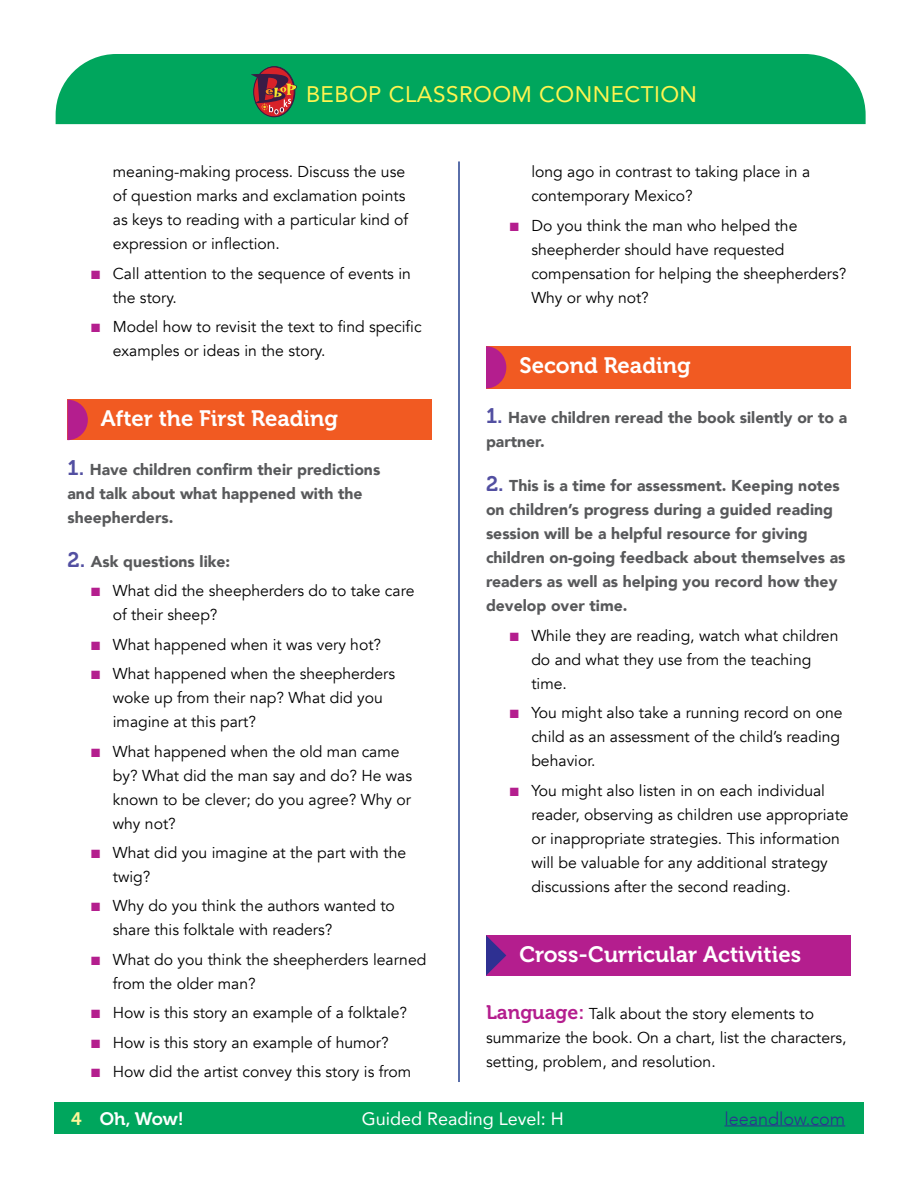
<style>
.page{position:relative;width:918px;height:1188px;background:#fff}
.page>*{position:absolute;margin:0;border:0;box-sizing:border-box;transform-origin:0 0}
.t1{font:22.5px "Avenir";letter-spacing:.02em;color:#fff450}
.t2{font:22.2px "Museo 700";color:#fff}
.t3{font:18px "Avenir";color:#fff}
.t4{font:300 18px "Avenir";color:#2e3092}
.t5{font:18px "Museo 700";color:#fff}
.t6{font:15.75px/24px "Avenir";color:#000}
.t7{font:900 15.75px/24px "Avenir";color:#58595b}
.s1{color:#b41e8e}
.s2{font-family:"Museo 700";font-weight:400;font-size:21px;color:#524fa1}
.s3{font-family:"Museo 700";font-size:19.5px;color:#b41e8e}
.s4{color:#fff799}
</style>
<div class="page">
<div style="left:68px;top:400px;width:364px;height:40px;background:#f15a22"></div>
<svg style="left:68px;top:400px;width:20px;height:40px"></svg>
<div style="left:486px;top:346px;width:364px;height:43px;background:#f15a22"></div>
<svg style="left:486px;top:346px;width:20px;height:42px"></svg>
<div style="left:486px;top:935px;width:364px;height:41px;background:#b41e8e"></div>
<svg style="left:486px;top:935px;width:20px;height:41px"></svg>
<hr style="left:458px;top:161px;width:2px;height:921px;background:#25408f">
<div style="left:56px;top:54px;width:810px;height:70px;background:#00a65d"></div>
<div style="left:54px;top:1103px;width:810px;height:31px;background:#00a65d"></div>
<hr style="left:725px;top:1125px;width:120px;height:1px;background:#2e3092">
<svg style="left:254px;top:67px;width:40px;height:50px"></svg>
<div style="left:253px;top:66px;width:42px;height:51px;border:1px solid #391b46;border-radius:50%"></div>
<svg style="left:251px;top:74px;width:46px;height:40px;background:#7a4c43"></svg>
<h1 class="t1" style="left:306px;top:76px;width:393px">BEBOP CLASSROOM CONNECTION</h1>
<p class="t6" style="left:113px;top:160px;width:297px">meaning-making process. Discuss the use of question marks and exclamation points as keys to reading with a particular kind of expression or inflection.</p>
<p class="t6" style="left:113px;top:261px;width:300px;text-indent:-22px"><span class="s1">■</span> Call attention to the sequence of events in the story.</p>
<p class="t6" style="left:113px;top:315px;width:310px;text-indent:-22px"><span class="s1">■</span> Model how to revisit the text to find specific examples or ideas in the story.</p>
<h2 class="t2" style="left:101px;top:406px;width:239px">After the First Reading</h2>
<p class="t7" style="left:68px;top:457px;width:314px"><span class="s2">1.</span> Have children confirm their predictions and talk about what happened with the sheepherders.</p>
<p class="t7" style="left:68px;top:549px;width:164px"><span class="s2">2.</span> Ask questions like:</p>
<p class="t6" style="left:113px;top:579px;width:303px;text-indent:-22px"><span class="s1">■</span> What did the sheepherders do to take care of their sheep?</p>
<p class="t6" style="left:91px;top:633px;width:291px"><span class="s1">■</span> What happened when it was very hot?</p>
<p class="t6" style="left:113px;top:662px;width:284px;text-indent:-22px"><span class="s1">■</span> What happened when the sheepherders woke up from their nap? What did you imagine at this part?</p>
<p class="t6" style="left:113px;top:739px;width:301px;text-indent:-22px"><span class="s1">■</span> What happened when the old man came by? What did the man say and do? He was known to be clever; do you agree? Why or why not?</p>
<p class="t6" style="left:113px;top:841px;width:295px;text-indent:-22px"><span class="s1">■</span> What did you imagine at the part with the twig?</p>
<p class="t6" style="left:113px;top:894px;width:284px;text-indent:-22px"><span class="s1">■</span> Why do you think the authors wanted to share this folktale with readers?</p>
<p class="t6" style="left:113px;top:948px;width:315px;text-indent:-22px"><span class="s1">■</span> What do you think the sheepherders learned from the older man?</p>
<p class="t6" style="left:91px;top:1001px;width:317px"><span class="s1">■</span> How is this story an example of a folktale?</p>
<p class="t6" style="left:91px;top:1030px;width:299px"><span class="s1">■</span> How is this story an example of humor?</p>
<p class="t6" style="left:91px;top:1060px;width:321px"><span class="s1">■</span> How did the artist convey this story is from</p>
<p class="t6" style="left:531px;top:160px;width:280px">long ago in contrast to taking place in a contemporary Mexico?</p>
<p class="t6" style="left:531px;top:213px;width:317px;text-indent:-22px"><span class="s1">■</span> Do you think the man who helped the sheepherder should have requested compensation for helping the sheepherders?<br>Why or why not?</p>
<h2 class="t2" style="left:519px;top:353px;width:173px">Second Reading</h2>
<p class="t7" style="left:486px;top:405px;width:363px"><span class="s2">1.</span> Have children reread the book silently or to a partner.</p>
<p class="t7" style="left:486px;top:474px;width:361px"><span class="s2">2.</span> This is a time for assessment. Keeping notes on children’s progress during a guided reading session will be a helpful resource for giving children on-going feedback about themselves as readers as well as helping you record how they develop over time.</p>
<p class="t6" style="left:531px;top:624px;width:309px;text-indent:-22px"><span class="s1">■</span> While they are reading, watch what children do and what they use from the teaching time.</p>
<p class="t6" style="left:531px;top:701px;width:313px;text-indent:-22px"><span class="s1">■</span> You might also take a running record on one child as an assessment of the child’s reading behavior.</p>
<p class="t6" style="left:531px;top:779px;width:319px;text-indent:-22px"><span class="s1">■</span> You might also listen in on each individual reader, observing as children use appropriate or inappropriate strategies. This information will be valuable for any additional strategy discussions after the second reading.</p>
<h2 class="t2" style="left:519px;top:942px;width:283px">Cross-Curricular Activities</h2>
<p class="t6" style="left:486px;top:1002px;width:362px"><span class="s3">Language:</span> Talk about the story elements to summarize the book. On a chart, list the characters, setting, problem, and resolution.</p>
<p class="t5" style="left:71px;top:1108px;width:114px"><span class="s4">4</span> Oh, Wow!</p>
<p class="t3" style="left:362px;top:1104px;width:204px">Guided Reading Level: H</p>
<p class="t4" style="left:725px;top:1108px;width:122px">leeandlow.com</p>
</div>
